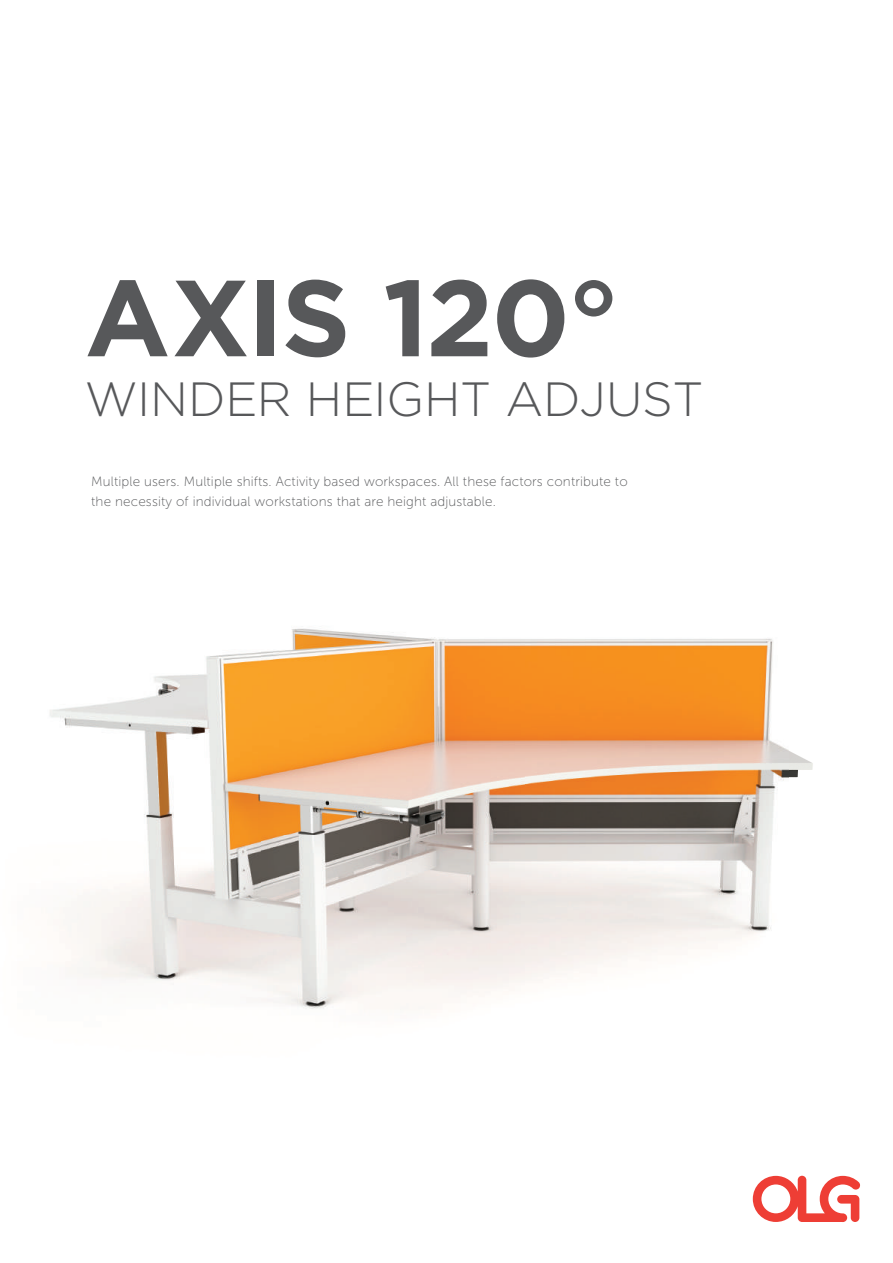
<style>
.page{position:relative;width:893px;height:1263px;background:#fff}
.page>*{position:absolute;margin:0;border:0;box-sizing:border-box;transform-origin:0 0}
.t1{font:700 108px "Gotham";letter-spacing:-.02em;color:#57585a}
.t2{font:300 48px "Gotham";letter-spacing:-.01em;color:#57585a}
.t3{font:13.5px/19.5px "Museo Sans 100";letter-spacing:.01em;color:#57585a}
</style>
<div class="page">
<img style="left:50px;top:628px;width:763px;height:381px">
<svg style="left:752px;top:1176px;width:108px;height:46px"></svg>
<h1 class="t1" style="left:85px;top:279px;width:536px">AXIS 120°</h1>
<h2 class="t2" style="left:85px;top:382px;width:620px">WINDER HEIGHT ADJUST</h2>
<p class="t3" style="left:91px;top:473px;width:538px">Multiple users. Multiple shifts. Activity based workspaces. All these factors contribute to the necessity of individual workstations that are height adjustable.</p>
</div>
